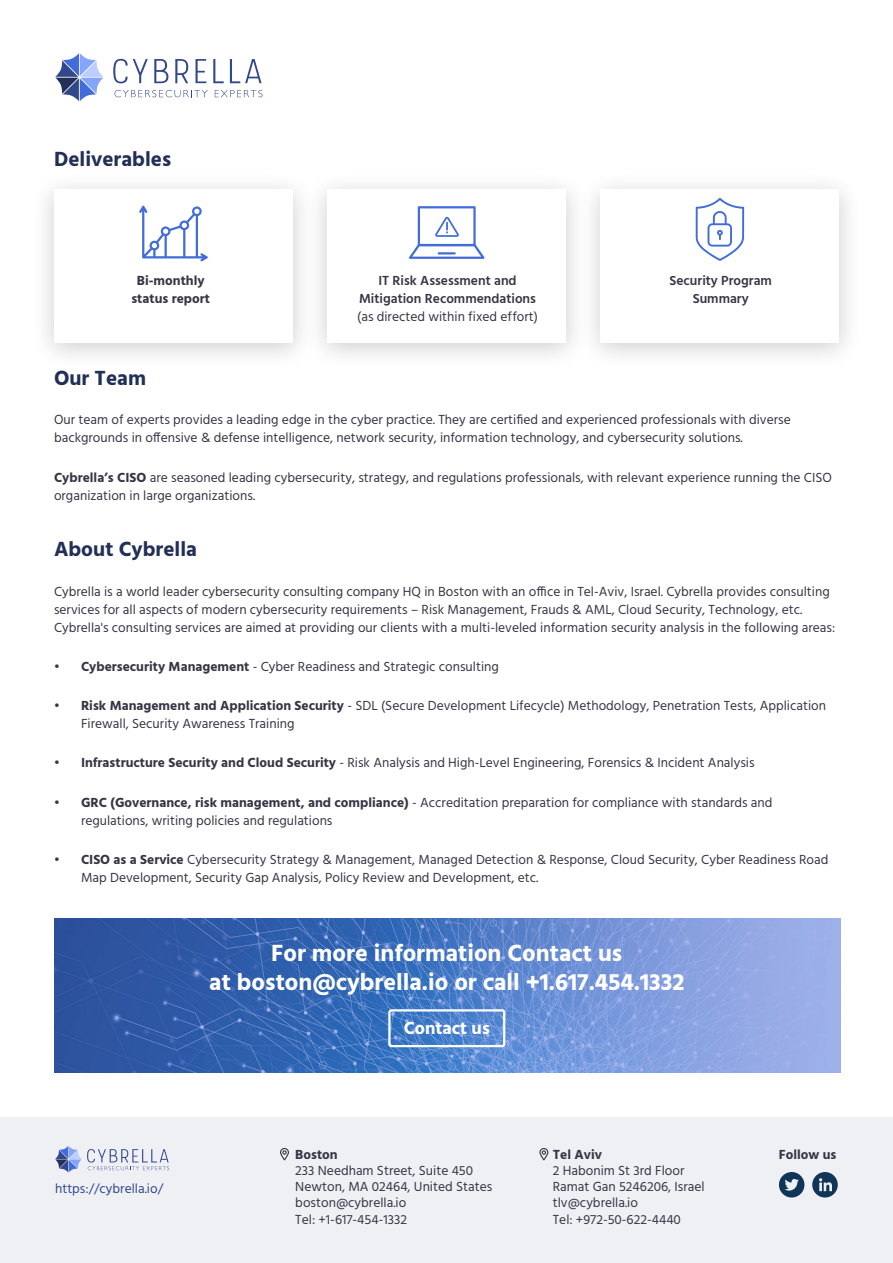
<style>
.page{position:relative;width:893px;height:1263px;background:#fff}
.page>*{position:absolute;margin:0;border:0;box-sizing:border-box;transform-origin:0 0}
.t1{font:700 24px/28.8px "Hind";color:#fff;text-align:center}
.t2{font:700 21px "Hind";color:#222f57}
.t3{font:700 18px "Hind";color:#fff}
.t4{font:13.5px/18px "Hind";color:#373545}
.t5{font:600 13.5px/18px "Hind";color:#373545;text-align:center}
.t6{font:700 13.5px/18px "Hind";color:#373545;text-align:center}
.t7{font:13.5px "Hind";color:#32488d}
.s1{font-weight:700}
</style>
<div class="page">
<svg style="left:55px;top:53px;width:48px;height:48px"></svg>
<svg style="left:113px;top:59px;width:35px;height:24px"></svg>
<svg style="left:154px;top:59px;width:14px;height:24px"></svg>
<svg style="left:175px;top:59px;width:13px;height:24px"></svg>
<svg style="left:195px;top:59px;width:11px;height:24px"></svg>
<svg style="left:213px;top:59px;width:11px;height:24px"></svg>
<svg style="left:230px;top:59px;width:32px;height:24px"></svg>
<svg style="left:115px;top:90px;width:93px;height:7px"></svg>
<svg style="left:215px;top:90px;width:47px;height:7px"></svg>
<div style="left:0;top:1117px;width:893px;height:146px;background:#eff0f4"></div>
<svg style="left:779px;top:1172px;width:25px;height:25px"></svg>
<svg style="left:812px;top:1172px;width:26px;height:25px"></svg>
<svg style="left:280px;top:1148px;width:9px;height:12px"></svg>
<svg style="left:539px;top:1148px;width:9px;height:12px"></svg>
<img style="left:54px;top:918px;width:787px;height:155px">
<div style="left:388px;top:1009px;width:117px;height:38px;border:2px solid #fff;border-radius:2px"></div>
<svg style="left:55px;top:1146px;width:114px;height:26px"></svg>
<div style="left:30px;top:170px;width:287px;height:201px;background:#000;opacity:.2"></div>
<div style="left:54px;top:189px;width:239px;height:153px;background:#fff"></div>
<div style="left:303px;top:170px;width:287px;height:201px;background:#000;opacity:.2"></div>
<div style="left:327px;top:189px;width:239px;height:153px;background:#fff"></div>
<div style="left:576px;top:170px;width:287px;height:201px;background:#000;opacity:.2"></div>
<div style="left:600px;top:189px;width:239px;height:153px;background:#fff"></div>
<svg style="left:696px;top:198px;width:48px;height:63px"></svg>
<svg style="left:139px;top:206px;width:69px;height:55px"></svg>
<svg style="left:409px;top:206px;width:75px;height:53px"></svg>
<h2 class="t2" style="left:54px;top:147px;width:119px">Deliverables</h2>
<p class="t6" style="left:131px;top:271px;width:80px">Bi-monthly status report</p>
<p class="t5" style="left:669px;top:273px;width:104px">Security Program<br>Summary</p>
<p class="t5" style="left:359px;top:273px;width:178px">IT Risk Assessment and<br>Mitigation Recommendations</p>
<p class="t4" style="left:357px;top:308px;width:182px">(as directed within fixed effort)</p>
<h2 class="t2" style="left:54px;top:366px;width:94px">Our Team</h2>
<p class="t4" style="left:54px;top:412px;width:738px">Our team of experts provides a leading edge in the cyber practice. They are certified and experienced professionals with diverse backgrounds in offensive &amp; defense intelligence, network security, information technology, and cybersecurity solutions.</p>
<p class="t4" style="left:54px;top:469px;width:779px"><span class="s1">Cybrella’s CISO</span> are seasoned leading cybersecurity, strategy, and regulations professionals, with relevant experience running the CISO organization in large organizations.</p>
<h2 class="t2" style="left:54px;top:537px;width:145px">About Cybrella</h2>
<p class="t4" style="left:54px;top:583px;width:783px">Cybrella is a world leader cybersecurity consulting company HQ in Boston with an office in Tel-Aviv, Israel. Cybrella provides consulting services for all aspects of modern cybersecurity requirements – Risk Management, Frauds &amp; AML, Cloud Security, Technology, etc.<br>Cybrella's consulting services are aimed at providing our clients with a multi-leveled information security analysis in the following areas:</p>
<p class="t4" style="left:54px;top:658px;width:446px"><span class="s1">• Cybersecurity Management</span> - Cyber Readiness and Strategic consulting</p>
<p class="t4" style="left:81px;top:697px;width:747px;text-indent:-27px"><span class="s1">• Risk Management and Application Security</span> - SDL (Secure Development Lifecycle) Methodology, Penetration Tests, Application<br>Firewall, Security Awareness Training</p>
<p class="t4" style="left:54px;top:755px;width:702px"><span class="s1">• Infrastructure Security and Cloud Security</span> - Risk Analysis and High-Level Engineering, Forensics &amp; Incident Analysis</p>
<p class="t4" style="left:81px;top:794px;width:693px;text-indent:-27px"><span class="s1">• GRC (Governance, risk management, and compliance)</span> - Accreditation preparation for compliance with standards and regulations, writing policies and regulations</p>
<p class="t4" style="left:81px;top:851px;width:749px;text-indent:-27px"><span class="s1">• CISO as a Service</span> Cybersecurity Strategy &amp; Management, Managed Detection &amp; Response, Cloud Security, Cyber Readiness Road<br>Map Development, Security Gap Analysis, Policy Review and Development, etc.</p>
<p class="t7" style="left:55px;top:1180px;width:110px">https://cybrella.io/</p>
<h1 class="t1" style="left:209px;top:938px;width:477px">For more information Contact us<br>at boston@cybrella.io or call +1.617.454.1332</h1>
<h3 class="t3" style="left:404px;top:1017px;width:88px">Contact us</h3>
<p class="t6" style="left:553px;top:1145px;width:51px">Tel Aviv</p>
<p class="t4" style="left:553px;top:1163px;width:153px;line-height:16.2px">2 Habonim St 3rd Floor<br>Ramat Gan 5246206, Israel tlv@cybrella.io<br>Tel: +972-50-622-4440</p>
<p class="t6" style="left:295px;top:1145px;width:44px">Boston</p>
<p class="t6" style="left:779px;top:1145px;width:59px">Follow us</p>
<p class="t4" style="left:295px;top:1163px;width:199px;line-height:16.2px">233 Needham Street, Suite 450<br>Newton, MA 02464, United States boston@cybrella.io<br>Tel: +1-617-454-1332</p>
</div>
